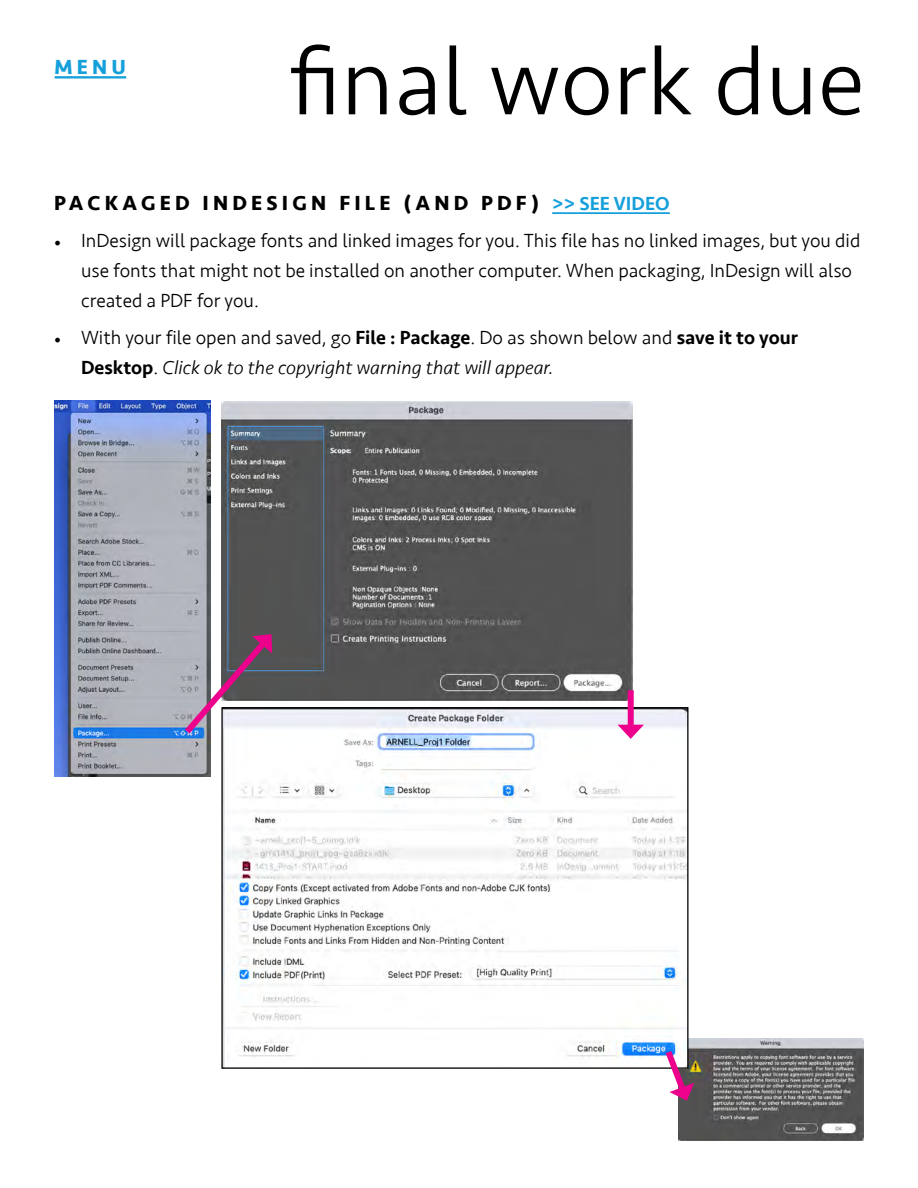
<style>
.page{position:relative;width:918px;height:1188px;background:#fff}
.page>*{position:absolute;margin:0;border:0;box-sizing:border-box;transform-origin:0 0}
.t1{font:300 97.5px "Seravek";color:#000}
.t2{font:700 21px "Seravek";letter-spacing:.2em;color:#000}
.t3{font:700 21px "Seravek";color:#16a0db}
.t4{font:300 19.5px/30px "Seravek";color:#000}
.s1{font-weight:500;font-size:19.5px;color:#16a0db}
.s2{font-family:"Minion Pro";font-weight:400;font-size:18px}
.s3{font-weight:500}
.s4{font-style:italic}
</style>
<div class="page">
<hr style="left:55px;top:76px;width:71px;height:3px;background:#16a0db">
<hr style="left:552px;top:212px;width:118px;height:2px;background:#16a0db">
<img style="left:54px;top:401px;width:157px;height:376px">
<img style="left:222px;top:401px;width:410px;height:299px">
<img style="left:679px;top:1039px;width:185px;height:102px">
<img style="left:223px;top:709px;width:464px;height:358px">
<svg style="left:179px;top:632px;width:95px;height:108px"></svg>
<div style="left:628px;top:690px;width:6px;height:40px;background:#ec008c"></div>
<svg style="left:618px;top:725px;width:26px;height:14px"></svg>
<svg style="left:661px;top:1044px;width:33px;height:57px"></svg>
<p class="t3" style="left:55px;top:51px;width:73px">MENU</p>
<h1 class="t1" style="left:288px;top:25px;width:578px">final work due</h1>
<p class="t2" style="left:54px;top:186px;width:617px">PACKAGED INDESIGN FILE (AND PDF) <span class="s1">&gt;&gt; SEE VIDEO</span></p>
<p class="t4" style="left:81px;top:226px;width:781px;text-indent:-27px"><span class="s2">•</span> InDesign will package fonts and linked images for you. This file has no linked images, but you did use fonts that might not be installed on another computer. When packaging, InDesign will also created a PDF for you.</p>
<p class="t4" style="left:81px;top:322px;width:719px;text-indent:-27px"><span class="s2">•</span> With your file open and saved, go <span class="s3">File : Package</span>. Do as shown below and <span class="s3">save it to your<br>Desktop</span>. <span class="s4">Click ok to the copyright warning that will appear.</span></p>
</div>
